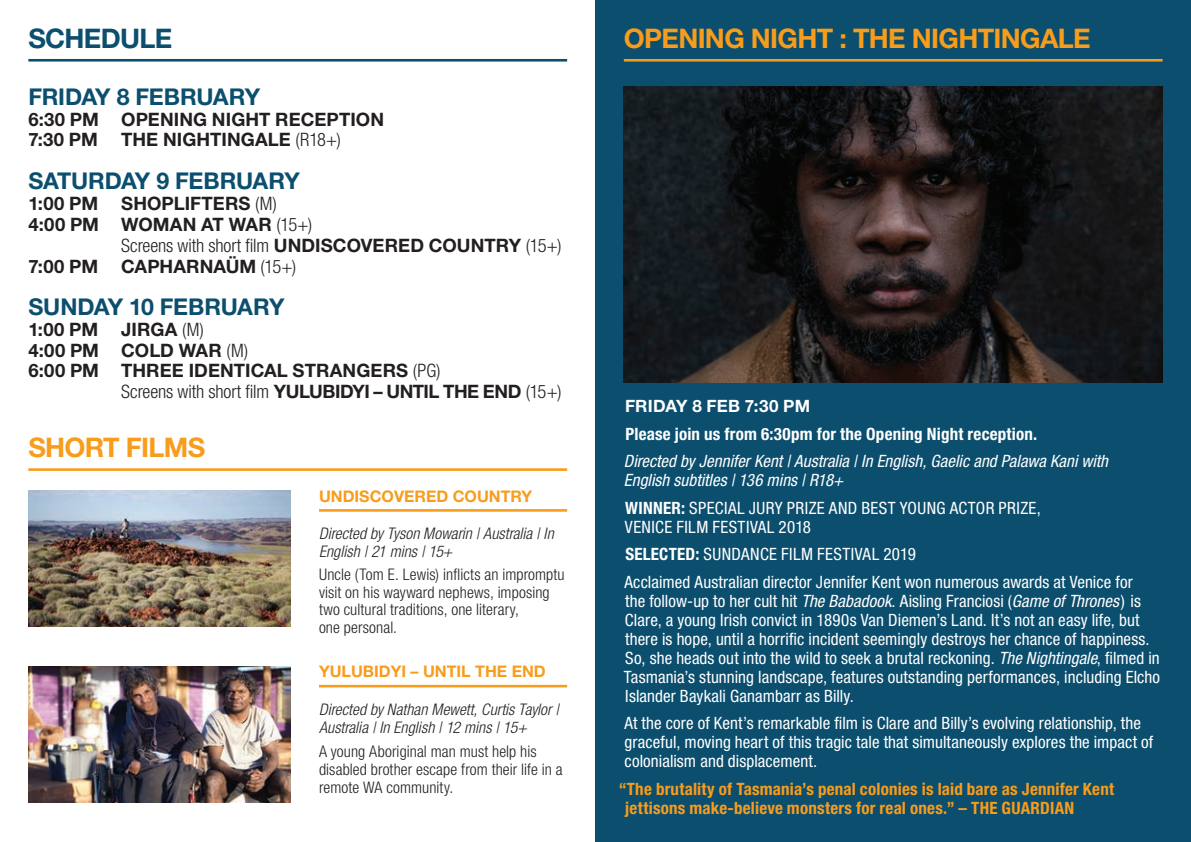
<style>
.page{position:relative;width:1191px;height:842px;background:#fff}
.page>*{position:absolute;margin:0;border:0;box-sizing:border-box;transform-origin:0 0}
.t1{font:700 27px "Helvetica Neue LT Pro";letter-spacing:-.025em;color:#f89c1c}
.t2{font:700 27px "Helvetica Neue LT Pro";letter-spacing:-.025em;color:#0b4e6e}
.t3{font:700 23.2px "Helvetica Neue LT Pro";letter-spacing:-.015em;color:#0b4e6e}
.t4{font:700 18.4px/20.8px "Helvetica Neue LT Pro";letter-spacing:.005em;color:#231f20}
.t5{font:300 condensed 18.4px "Helvetica Neue LT Pro";letter-spacing:-.005em;color:#231f20}
.t6{font:condensed 17px/19px "Helvetica Neue LT Pro";letter-spacing:.01em;color:#fff}
.t7{font:700 condensed 17px/19px "Helvetica Neue LT Pro";letter-spacing:.01em;color:#f89c1c}
.t8{font:italic condensed 17px/19px "Helvetica Neue LT Pro";color:#fff}
.t9{font:700 condensed 17px "Helvetica Neue LT Pro";letter-spacing:.015em;color:#fff}
.t10{font:700 17px "Helvetica Neue LT Pro";letter-spacing:.01em;color:#fff}
.t11{font:300 condensed 16px/17.6px "Helvetica Neue LT Pro";letter-spacing:.005em;color:#231f20}
.t12{font:italic 300 condensed 16px/18px "Helvetica Neue LT Pro";letter-spacing:.005em;color:#231f20}
.t13{font:700 16px "Helvetica Neue LT Pro";color:#f89c1c}
.s1{font-weight:300;font-stretch:condensed}
.s2{font-weight:700;font-stretch:normal}
.s3{font-weight:700}
.s4{font-style:italic}
</style>
<div class="page">
<div style="left:595px;top:0;width:596px;height:842px;background:#0b4e6e"></div>
<img style="left:624px;top:87px;width:538px;height:296px">
<hr style="left:624px;top:59px;width:538px;height:3px;background:#f89c1c">
<hr style="left:28px;top:59px;width:539px;height:3px;background:#0b4e6e">
<hr style="left:28px;top:468px;width:539px;height:3px;background:#f89c1c">
<hr style="left:319px;top:509px;width:248px;height:3px;background:#f89c1c">
<img style="left:28px;top:490px;width:263px;height:136px">
<hr style="left:319px;top:685px;width:248px;height:2px;background:#f89c1c">
<img style="left:28px;top:666px;width:263px;height:136px">
<p class="t2" style="left:28px;top:21px;width:145px">SCHEDULE</p>
<p class="t1" style="left:624px;top:21px;width:468px">OPENING NIGHT : THE NIGHTINGALE</p>
<p class="t3" style="left:28px;top:82px;width:233px">FRIDAY 8 FEBRUARY</p>
<p class="t4" style="left:28px;top:108px;width:357px">6:30 PM OPENING NIGHT RECEPTION</p>
<p class="t4" style="left:28px;top:129px;width:71px">7:30 PM</p>
<p class="t4" style="left:121px;top:129px;width:221px">THE NIGHTINGALE <span class="s1">(R18+)</span></p>
<p class="t3" style="left:28px;top:166px;width:273px">SATURDAY 9 FEBRUARY</p>
<p class="t4" style="left:28px;top:193px;width:250px">1:00 PM SHOPLIFTERS <span class="s1">(M)</span></p>
<p class="t4" style="left:121px;top:213px;width:442px;text-indent:-93px">4:00 PM WOMAN AT WAR <span class="s1">(15+)<br>Screens with short film</span> UNDISCOVERED COUNTRY <span class="s1">(15+)</span></p>
<p class="t4" style="left:28px;top:255px;width:269px">7:00 PM CAPHARNAÜM <span class="s1">(15+)</span></p>
<p class="t3" style="left:28px;top:292px;width:258px">SUNDAY 10 FEBRUARY</p>
<p class="t4" style="left:28px;top:318px;width:177px">1:00 PM JIRGA <span class="s1">(M)</span></p>
<p class="t4" style="left:28px;top:339px;width:221px">4:00 PM COLD WAR <span class="s1">(M)</span></p>
<p class="t4" style="left:28px;top:360px;width:414px">6:00 PM THREE IDENTICAL STRANGERS <span class="s1">(PG)</span></p>
<p class="t5" style="left:121px;top:381px;width:442px">Screens with short film <span class="s2">YULUBIDYI – UNTIL THE END</span> (15+)</p>
<p class="t1" style="left:28px;top:430px;width:178px">SHORT FILMS</p>
<p class="t13" style="left:319px;top:486px;width:215px">UNDISCOVERED COUNTRY</p>
<p class="t12" style="left:319px;top:524px;width:236px">Directed by Tyson Mowarin | Australia | In<br>English | 21 mins | 15+</p>
<p class="t11" style="left:319px;top:566px;width:247px">Uncle (Tom E. Lewis) inflicts an impromptu visit on his wayward nephews, imposing two cultural traditions, one literary,<br>one personal.</p>
<p class="t13" style="left:319px;top:662px;width:228px">YULUBIDYI – UNTIL THE END</p>
<p class="t12" style="left:319px;top:700px;width:242px">Directed by Nathan Mewett, Curtis Taylor |<br>Australia | In English | 12 mins | 15+</p>
<p class="t11" style="left:319px;top:742px;width:245px">A young Aboriginal man must help his disabled brother escape from their life in a remote WA community.</p>
<p class="t10" style="left:625px;top:395px;width:186px">FRIDAY 8 FEB 7:30 PM</p>
<p class="t9" style="left:625px;top:423px;width:413px">Please join us from 6:30pm for the Opening Night reception.</p>
<p class="t8" style="left:624px;top:452px;width:486px">Directed by Jennifer Kent | Australia | In English, Gaelic and Palawa Kani with<br>English subtitles | 136 mins | R18+</p>
<p class="t6" style="left:625px;top:498px;width:417px"><span class="s3">WINNER:</span> SPECIAL JURY PRIZE AND BEST YOUNG ACTOR PRIZE,<br>VENICE FILM FESTIVAL 2018</p>
<p class="t6" style="left:625px;top:544px;width:292px"><span class="s3">SELECTED:</span> SUNDANCE FILM FESTIVAL 2019</p>
<p class="t6" style="left:624px;top:572px;width:538px">Acclaimed Australian director Jennifer Kent won numerous awards at Venice for<br>the follow-up to her cult hit <span class="s4">The Babadook</span>. Aisling Franciosi (<span class="s4">Game of Thrones</span>) is Clare, a young Irish convict in 1890s Van Diemen’s Land. It’s not an easy life, but there is hope, until a horrific incident seemingly destroys her chance of happiness.<br>So, she heads out into the wild to seek a brutal reckoning. <span class="s4">The Nightingale</span>, filmed in Tasmania’s stunning landscape, features outstanding performances, including Elcho Islander Baykali Ganambarr as Billy.</p>
<p class="t6" style="left:624px;top:713px;width:530px">At the core of Kent’s remarkable film is Clare and Billy’s evolving relationship, the graceful, moving heart of this tragic tale that simultaneously explores the impact of colonialism and displacement.</p>
<p class="t7" style="left:625px;top:779px;width:490px;text-indent:-6px">“The brutality of Tasmania’s penal colonies is laid bare as Jennifer Kent jettisons make-believe monsters for real ones.” – THE GUARDIAN</p>
</div>
